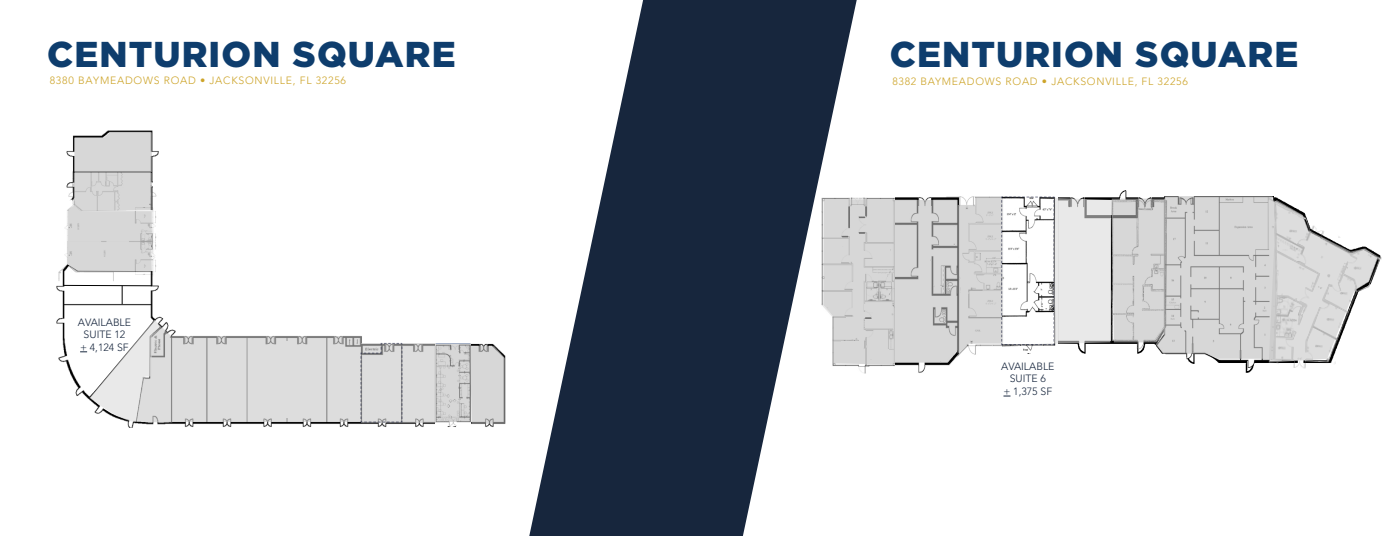
<style>
.page{position:relative;width:1386px;height:536px;background:#fff}
.page>*{position:absolute;margin:0;border:0;box-sizing:border-box;transform-origin:0 0}
.t1{font:900 35.88px "Gotham";letter-spacing:.03em;color:#0e3d6d}
.t2{font:300 10.5px/12.2px "Avenir";color:#17263d;text-align:center}
.t3{font:300 10.5px "Avenir";letter-spacing:.07em;color:#cda429}
.t4{font:300 10.5px "Avenir LT Pro";letter-spacing:.07em;color:#cda429}
</style>
<div class="page">
<img style="left:894px;top:364px;width:57px;height:9px">
<img style="left:857px;top:364px;width:37px;height:9px">
<svg style="left:529px;top:0;width:328px;height:536px;fill:#17263d"></svg>
<img style="left:56px;top:130px;width:450px;height:297px">
<svg style="left:63px;top:284px;width:90px;height:20px"></svg>
<img style="left:436px;top:422px;width:34px;height:3px">
<svg style="left:470px;top:346px;width:35px;height:77px;background:#cdcdcd"></svg>
<img style="left:56px;top:272px;width:109px;height:10px">
<svg style="left:56px;top:132px;width:111px;height:140px"></svg>
<svg style="left:823px;top:196px;width:555px;height:168px"></svg>
<svg style="left:436px;top:343px;width:34px;height:79px;background:#c9c9c9"></svg>
<svg style="left:172px;top:336px;width:189px;height:86px;background:#d6d6d6"></svg>
<div style="left:361px;top:343px;width:75px;height:79px;background:#ddd"></div>
<svg style="left:80px;top:318px;width:92px;height:104px"></svg>
<svg style="left:360px;top:342px;width:43px;height:81px"></svg>
<h1 class="t1" style="left:47px;top:33px;width:410px">CENTURION SQUARE</h1>
<p class="t3" style="left:50px;top:73px;width:298px">8380 BAYMEADOWS ROAD • JACKSONVILLE, FL 32256</p>
<p class="t2" style="left:78px;top:316px;width:55px">AVAILABLE<br>SUITE 12<br>+ 4,124 SF</p>
<h1 class="t1" style="left:890px;top:34px;width:410px">CENTURION SQUARE</h1>
<p class="t4" style="left:892px;top:75px;width:297px">8382 BAYMEADOWS ROAD • JACKSONVILLE, FL 32256</p>
<p class="t2" style="left:1001px;top:360px;width:55px">AVAILABLE<br>SUITE 6<br>+ 1,375 SF</p>
</div>
